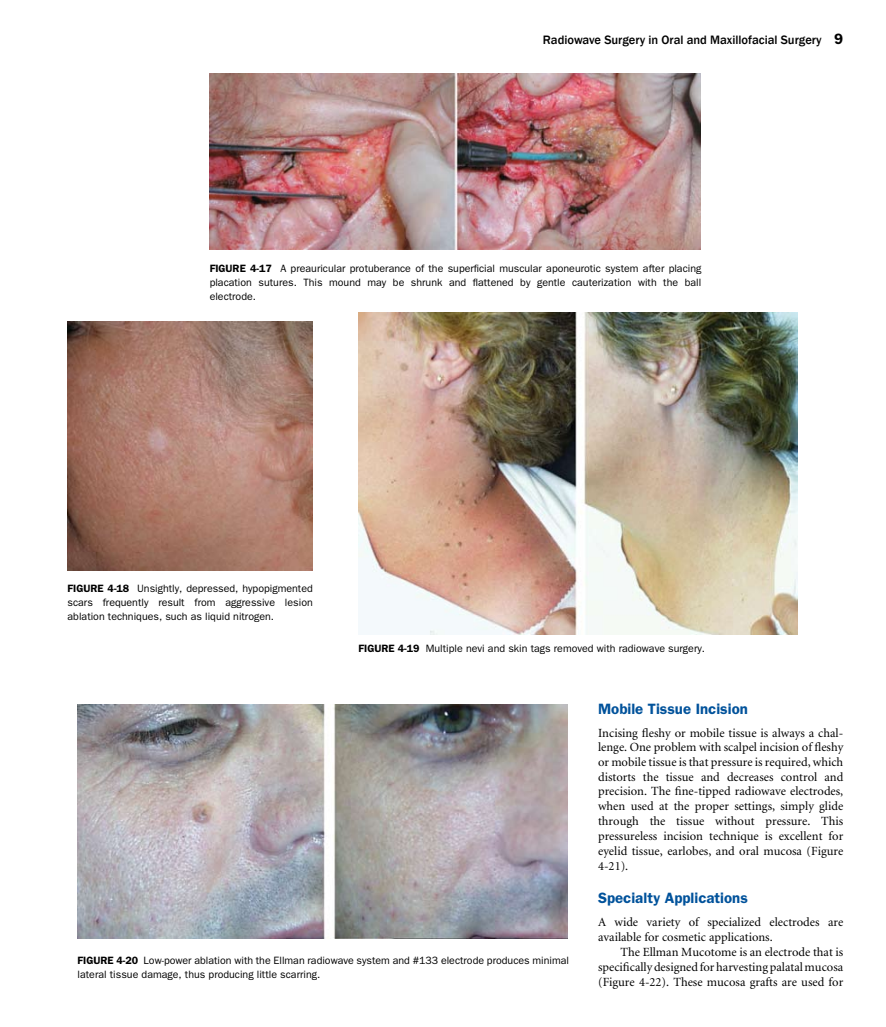
<style>
.page{position:relative;width:886px;height:1027px;background:#fff}
.page>*{position:absolute;margin:0;border:0;box-sizing:border-box;transform-origin:0 0}
.t1{font:600 15px "Franklin Gothic";color:#00529b}
.t2{font:12.5px/14.8px "Minion";color:#000;text-align:justify}
.t3{font:500 12.5px "Franklin Gothic";color:#000}
.t4{font:10.62px/13.8px "Franklin Gothic";color:#000;text-align:justify}
.s1{font-weight:600}
</style>
<div class="page">
<img style="left:209px;top:74px;width:490px;height:176px">
<img style="left:67px;top:321px;width:245px;height:250px">
<img style="left:358px;top:312px;width:439px;height:322px">
<img style="left:77px;top:704px;width:490px;height:233px">
<p class="t3" style="left:542px;top:32px;width:280px">Radiowave Surgery in Oral and Maxillofacial Surgery</p>
<p class="t4" style="left:209px;top:262px;width:493px"><span class="s1">Figure 4-17</span> A preauricular protuberance of the superficial muscular aponeurotic system after placing placation sutures. This mound may be shrunk and flattened by gentle cauterization with the ball electrode.</p>
<p class="t4" style="left:68px;top:581px;width:247px"><span class="s1">Figure 4-18</span> Unsightly, depressed, hypopigmented scars frequently result from aggressive lesion ablation techniques, such as liquid nitrogen.</p>
<p class="t4" style="left:358px;top:641px;width:348px"><span class="s1">Figure 4-19</span> Multiple nevi and skin tags removed with radiowave surgery.</p>
<p class="t4" style="left:78px;top:953px;width:492px"><span class="s1">Figure 4-20</span> Low-power ablation with the Ellman radiowave system and #133 electrode produces minimal lateral tissue damage, thus producing little scarring.</p>
<p class="t1" style="left:597px;top:700px;width:151px">Mobile Tissue Incision</p>
<p class="t2" style="left:597px;top:725px;width:247px">Incising fleshy or mobile tissue is always a chal&shy;lenge. One problem with scalpel incision of fleshy or mobile tissue is that pressure is required, which distorts the tissue and decreases control and precision. The fine-tipped radiowave electrodes, when used at the proper settings, simply glide through the tissue without pressure. This pressureless incision technique is excellent for eyelid tissue, earlobes, and oral mucosa (Figure 4-21).</p>
<p class="t1" style="left:597px;top:889px;width:151px">Specialty Applications</p>
<p class="t2" style="left:597px;top:914px;width:246px">A wide variety of specialized electrodes are available for cosmetic applications.</p>
<p class="t2" style="left:597px;top:944px;width:247px;text-indent:22px">The Ellman Mucotome is an electrode that is specifically designed for harvesting palatal mucosa (Figure 4-22). These mucosa grafts are used for</p>
</div>
